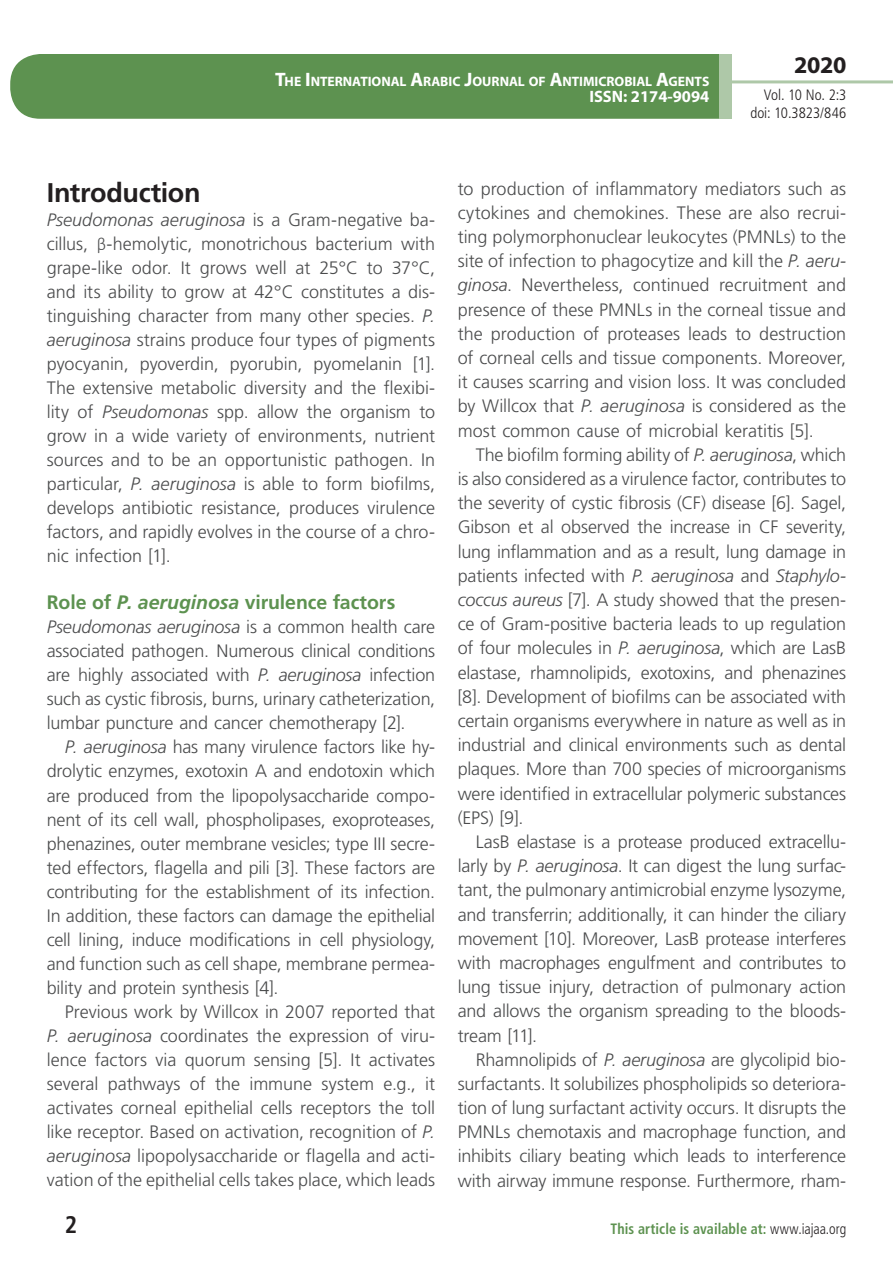
<style>
.page{position:relative;width:893px;height:1263px;background:#fff}
.page>*{position:absolute;margin:0;border:0;box-sizing:border-box;transform-origin:0 0}
.t1{font:700 27px "Frutiger LT Std";letter-spacing:-.015em;color:#231f20}
.t2{font:700 24px "Myriad Pro";color:#231f20}
.t3{font:700 condensed 24px "Frutiger LT Std";color:#231f20}
.t4{font:700 19.5px "Frutiger LT Std";letter-spacing:-.005em;color:#5d9250}
.t5{font:300 18px/24.2px "Frutiger LT Std";letter-spacing:-.01em;color:#4b4c4d;text-align:justify}
.t6{font:700 16.5px "Myriad Pro";color:#fff}
.t7{font:700 condensed 15px "Frutiger LT Std";letter-spacing:.005em;color:#5d9250;scale:.94 1}
.t8{font:300 condensed 15px/18px "Frutiger LT Std";color:#231f20;text-align:right}
.t9{font:700 13.65px "Myriad Pro";color:#fff}
.s1{font-size:19.5px}
.s2{font-style:italic}
.s3{font-family:"Calibri"}
.s4{font-weight:300;color:#231f20}
</style>
<div class="page">
<div style="left:10px;top:54px;width:775px;height:65px;background:#5d9250;border-radius:30px"></div>
<div style="left:732px;top:0;width:161px;height:157px;background:#fff"></div>
<hr style="left:730px;top:80px;width:163px;height:3px;background:#aec8a8">
<div style="left:719px;top:54px;width:13px;height:65px;background:#aec8a8"></div>
<p class="t9" style="left:275px;top:72px;width:436px"><span class="s1">T</span>HE <span class="s1">I</span>NTERNATIONAL <span class="s1">A</span>RABIC <span class="s1">J</span>OURNAL OF <span class="s1">A</span>NTIMICROBIAL <span class="s1">A</span>GENTS</p>
<p class="t6" style="left:589px;top:86px;width:122px">ISSN: 2174-9094</p>
<h2 class="t2" style="left:794px;top:49px;width:54px">2020</h2>
<p class="t8" style="left:750px;top:86px;width:98px">Vol. 10 No. 2:3 doi: 10.3823/846</p>
<h1 class="t1" style="left:47px;top:176px;width:155px">Introduction</h1>
<p class="t5" style="left:47px;top:208px;width:390px"><span class="s2">Pseudomonas aeruginosa</span> is a Gram-negative ba&shy;cillus, <span class="s3">β</span>-hemolytic, monotrichous bacterium with grape-like odor. It grows well at 25°C to 37°C, and its ability to grow at 42°C constitutes a dis&shy;tinguishing character from many other species. <span class="s2">P. aeruginosa</span> strains produce four types of pigments pyocyanin, pyoverdin, pyorubin, pyomelanin [1].<br>The extensive metabolic diversity and the flexibi&shy;lity of <span class="s2">Pseudomonas</span> spp. allow the organism to grow in a wide variety of environments, nutrient sources and to be an opportunistic pathogen. In particular, <span class="s2">P. aeruginosa</span> is able to form biofilms, develops antibiotic resistance, produces virulence factors, and rapidly evolves in the course of a chro&shy;nic infection [1].</p>
<p class="t4" style="left:47px;top:591px;width:350px">Role of <span class="s2">P. aeruginosa</span> virulence factors</p>
<p class="t5" style="left:47px;top:615px;width:390px"><span class="s2">Pseudomonas aeruginosa</span> is a common health care associated pathogen. Numerous clinical conditions are highly associated with <span class="s2">P. aeruginosa</span> infection such as cystic fibrosis, burns, urinary catheterization, lumbar puncture and cancer chemotherapy [2].</p>
<p class="t5" style="left:47px;top:735px;width:390px;text-indent:18px"><span class="s2">P. aeruginosa</span> has many virulence factors like hy&shy;drolytic enzymes, exotoxin A and endotoxin which are produced from the lipopolysaccharide compo&shy;nent of its cell wall, phospholipases, exoproteases, phenazines, outer membrane vesicles; type III secre&shy;ted effectors, flagella and pili [3]. These factors are contributing for the establishment of its infection.<br>In addition, these factors can damage the epithelial cell lining, induce modifications in cell physiology, and function such as cell shape, membrane permea&shy;bility and protein synthesis [4].</p>
<p class="t5" style="left:47px;top:1000px;width:390px;text-indent:18px">Previous work by Willcox in 2007 reported that <span class="s2">P. aeruginosa</span> coordinates the expression of viru&shy;lence factors via quorum sensing [5]. It activates several pathways of the immune system e.g., it activates corneal epithelial cells receptors the toll like receptor. Based on activation, recognition of <span class="s2">P. aeruginosa</span> lipopolysaccharide or flagella and acti&shy;vation of the epithelial cells takes place, which leads</p>
<p class="t5" style="left:458px;top:177px;width:390px">to production of inflammatory mediators such as cytokines and chemokines. These are also recrui&shy;ting polymorphonuclear leukocytes (PMNLs) to the site of infection to phagocytize and kill the <span class="s2">P. aeru&shy;ginosa</span>. Nevertheless, continued recruitment and presence of these PMNLs in the corneal tissue and the production of proteases leads to destruction of corneal cells and tissue components. Moreover, it causes scarring and vision loss. It was concluded by Willcox that <span class="s2">P. aeruginosa</span> is considered as the most common cause of microbial keratitis [5].</p>
<p class="t5" style="left:458px;top:443px;width:390px;text-indent:18px">The biofilm forming ability of <span class="s2">P. aeruginosa</span>, which is also considered as a virulence factor, contributes to the severity of cystic fibrosis (CF) disease [6]. Sagel, Gibson et al observed the increase in CF severity, lung inflammation and as a result, lung damage in patients infected with <span class="s2">P. aeruginosa</span> and <span class="s2">Staphylo&shy;coccus aureus</span> [7]. A study showed that the presen&shy;ce of Gram-positive bacteria leads to up regulation of four molecules in <span class="s2">P. aeruginosa</span>, which are LasB elastase, rhamnolipids, exotoxins, and phenazines [8]. Development of biofilms can be associated with certain organisms everywhere in nature as well as in industrial and clinical environments such as dental plaques. More than 700 species of microorganisms were identified in extracellular polymeric substances (EPS) [9].</p>
<p class="t5" style="left:458px;top:830px;width:390px;text-indent:18px">LasB elastase is a protease produced extracellu&shy;larly by <span class="s2">P. aeruginosa</span>. It can digest the lung surfac&shy;tant, the pulmonary antimicrobial enzyme lysozyme, and transferrin; additionally, it can hinder the ciliary movement [10]. Moreover, LasB protease interferes with macrophages engulfment and contributes to lung tissue injury, detraction of pulmonary action and allows the organism spreading to the bloods&shy;tream [11].</p>
<p class="t5" style="left:458px;top:1048px;width:390px;text-indent:18px">Rhamnolipids of <span class="s2">P. aeruginosa</span> are glycolipid bio&shy;surfactants. It solubilizes phospholipids so deteriora&shy;tion of lung surfactant activity occurs. It disrupts the PMNLs chemotaxis and macrophage function, and inhibits ciliary beating which leads to interference with airway immune response. Furthermore, rham-</p>
<h2 class="t3" style="left:65px;top:1210px;width:14px">2</h2>
<p class="t7" style="left:610px;top:1219px;width:252px">This article is available at: <span class="s4">www.iajaa.org</span></p>
</div>
